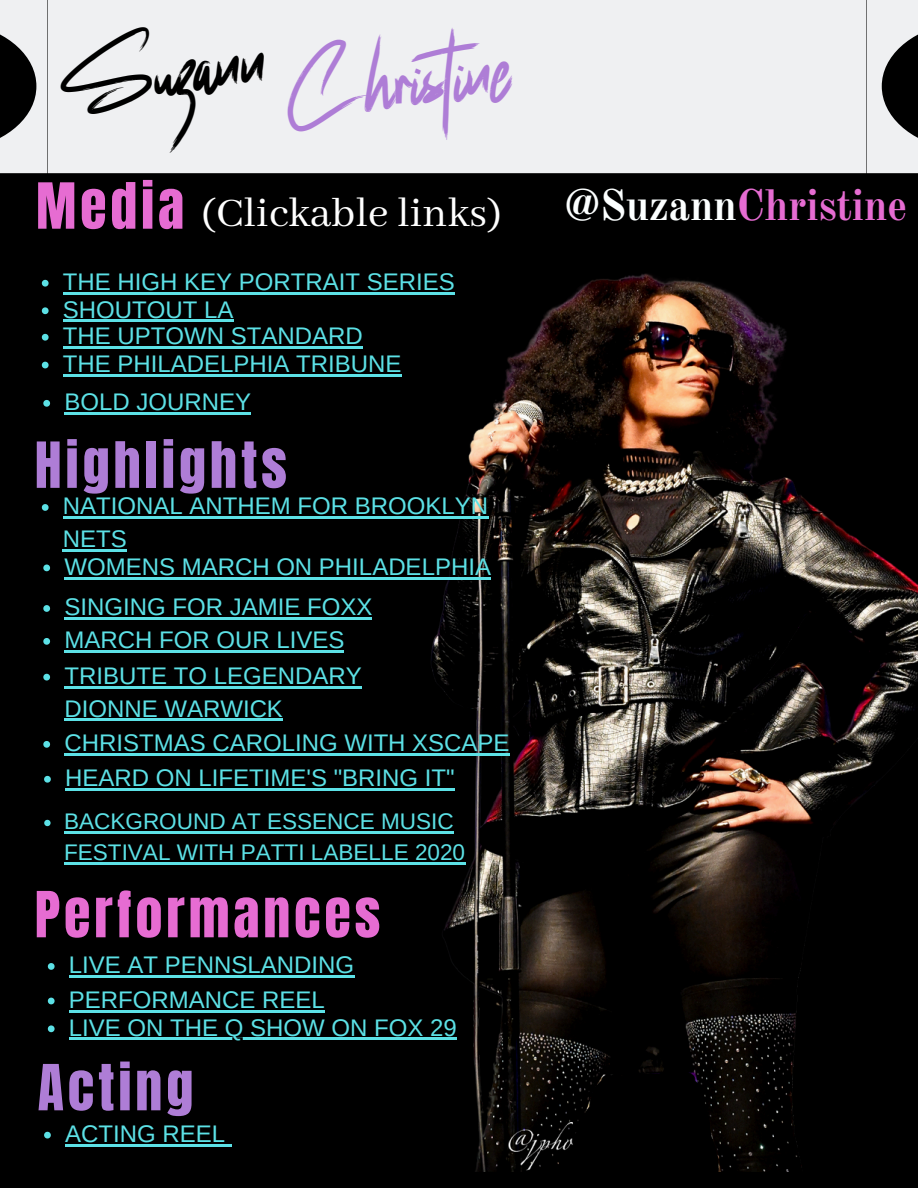
<style>
.page{position:relative;width:918px;height:1188px;background:#000}
.page>*{position:absolute;margin:0;border:0;box-sizing:border-box;transform-origin:0 0}
.t1{font:54px "Anton";letter-spacing:.07em;color:#e66cd2}
.t2{font:54px "Anton";letter-spacing:.07em;color:#ae7dd6}
.t3{font:45px "Abhaya Libre";color:#fff}
.t4{font:700 43.2px "Old Standard";letter-spacing:-.015em;color:#e66cd2}
.t5{font:34.8px "Rockybilly";color:#ae7dd6}
.t6{font:34.8px "Rockybilly";color:#000}
.t7{font:24px/27.6px "Arimo";color:#5ce1e6}
.t8{font:22.5px/30.6px "Arimo";color:#5ce1e6}
.s1{color:#fcffff}
</style>
<div class="page">
<div style="left:0;top:0;width:918px;height:173px;background:#eff0f2"></div>
<img style="left:213px;top:16px;width:705px;height:1156px">
<svg style="left:42px;top:280px;width:7px;height:7px"></svg>
<hr style="left:63px;top:292px;width:392px;height:2px;background:#5ce1e6">
<svg style="left:42px;top:307px;width:7px;height:7px"></svg>
<hr style="left:63px;top:320px;width:171px;height:2px;background:#5ce1e6">
<svg style="left:42px;top:362px;width:7px;height:6px"></svg>
<hr style="left:63px;top:374px;width:339px;height:2px;background:#5ce1e6">
<svg style="left:43px;top:400px;width:7px;height:7px"></svg>
<hr style="left:64px;top:412px;width:187px;height:3px;background:#5ce1e6">
<svg style="left:43px;top:565px;width:7px;height:6px"></svg>
<hr style="left:64px;top:577px;width:427px;height:2px;background:#5ce1e6">
<svg style="left:43px;top:605px;width:7px;height:7px"></svg>
<hr style="left:64px;top:617px;width:308px;height:3px;background:#5ce1e6">
<svg style="left:43px;top:638px;width:7px;height:7px"></svg>
<hr style="left:64px;top:650px;width:280px;height:3px;background:#5ce1e6">
<svg style="left:43px;top:674px;width:7px;height:7px"></svg>
<hr style="left:64px;top:686px;width:298px;height:2px;background:#5ce1e6">
<hr style="left:64px;top:719px;width:219px;height:2px;background:#5ce1e6">
<svg style="left:43px;top:741px;width:7px;height:7px"></svg>
<hr style="left:64px;top:753px;width:446px;height:3px;background:#5ce1e6">
<svg style="left:44px;top:776px;width:7px;height:7px"></svg>
<hr style="left:65px;top:788px;width:390px;height:2px;background:#5ce1e6">
<svg style="left:48px;top:963px;width:7px;height:7px"></svg>
<hr style="left:69px;top:975px;width:285px;height:3px;background:#5ce1e6">
<svg style="left:48px;top:998px;width:7px;height:6px"></svg>
<hr style="left:69px;top:1010px;width:256px;height:2px;background:#5ce1e6">
<svg style="left:48px;top:1025px;width:7px;height:7px"></svg>
<hr style="left:69px;top:1038px;width:388px;height:2px;background:#5ce1e6">
<svg style="left:44px;top:1132px;width:7px;height:7px"></svg>
<hr style="left:65px;top:1144px;width:167px;height:2px;background:#5ce1e6">
<svg style="left:44px;top:820px;width:7px;height:6px"></svg>
<hr style="left:64px;top:831px;width:390px;height:3px;background:#5ce1e6">
<hr style="left:64px;top:862px;width:401px;height:2px;background:#5ce1e6">
<svg style="left:42px;top:504px;width:7px;height:7px"></svg>
<hr style="left:63px;top:516px;width:425px;height:3px;background:#5ce1e6">
<hr style="left:63px;top:549px;width:64px;height:2px;background:#5ce1e6">
<svg style="left:42px;top:334px;width:7px;height:7px"></svg>
<hr style="left:63px;top:346px;width:300px;height:2px;background:#5ce1e6">
<p class="t6" style="left:60px;top:78px;width:207px;rotate:-5deg">Suzann</p>
<p class="t5" style="left:286px;top:89px;width:226px;rotate:-5deg">Christine</p>
<p class="t1" style="left:36px;top:167px;width:150px">Media</p>
<p class="t3" style="left:201px;top:188px;width:302px">(Clickable links)</p>
<p class="t7" style="left:63px;top:268px;width:393px">THE HIGH KEY PORTRAIT SERIES<br>SHOUTOUT LA</p>
<p class="t7" style="left:63px;top:344px;width:340px;line-height:38.2px">THE PHILADELPHIA TRIBUNE<br>BOLD JOURNEY</p>
<h3 class="t2" style="left:35px;top:426px;width:254px">Highlights</h3>
<p class="t7" style="left:63px;top:322px;width:301px">THE UPTOWN STANDARD</p>
<p class="t7" style="left:63px;top:490px;width:427px;line-height:32.7px">NATIONAL ANTHEM FOR BROOKLYN<br>NETS</p>
<p class="t7" style="left:64px;top:546px;width:428px;line-height:40.5px">WOMENS MARCH ON PHILADELPHIA<br>SINGING FOR JAMIE FOXX</p>
<p class="t7" style="left:64px;top:622px;width:299px;line-height:35.8px">MARCH FOR OUR LIVES<br>TRIBUTE TO LEGENDARY</p>
<p class="t7" style="left:64px;top:691px;width:447px;line-height:34.5px">DIONNE WARWICK<br>CHRISTMAS CAROLING WITH XSCAPE</p>
<p class="t7" style="left:65px;top:764px;width:391px">HEARD ON LIFETIME'S "BRING IT"</p>
<p class="t8" style="left:64px;top:806px;width:403px">BACKGROUND AT ESSENCE MUSIC<br>FESTIVAL WITH PATTI LABELLE 2020</p>
<h4 class="t1" style="left:35px;top:876px;width:347px">Performances</h4>
<p class="t7" style="left:69px;top:948px;width:287px;line-height:34.7px">LIVE AT PENNSLANDING<br>PERFORMANCE REEL</p>
<p class="t7" style="left:69px;top:1013px;width:389px">LIVE ON THE Q SHOW ON FOX 29</p>
<p class="t2" style="left:38px;top:1049px;width:157px">Acting</p>
<p class="t7" style="left:65px;top:1120px;width:161px">ACTING REEL</p>
<h1 class="t4" style="left:565px;top:179px;width:344px"><span class="s1">@Suzann</span>Christine</h1>
</div>
